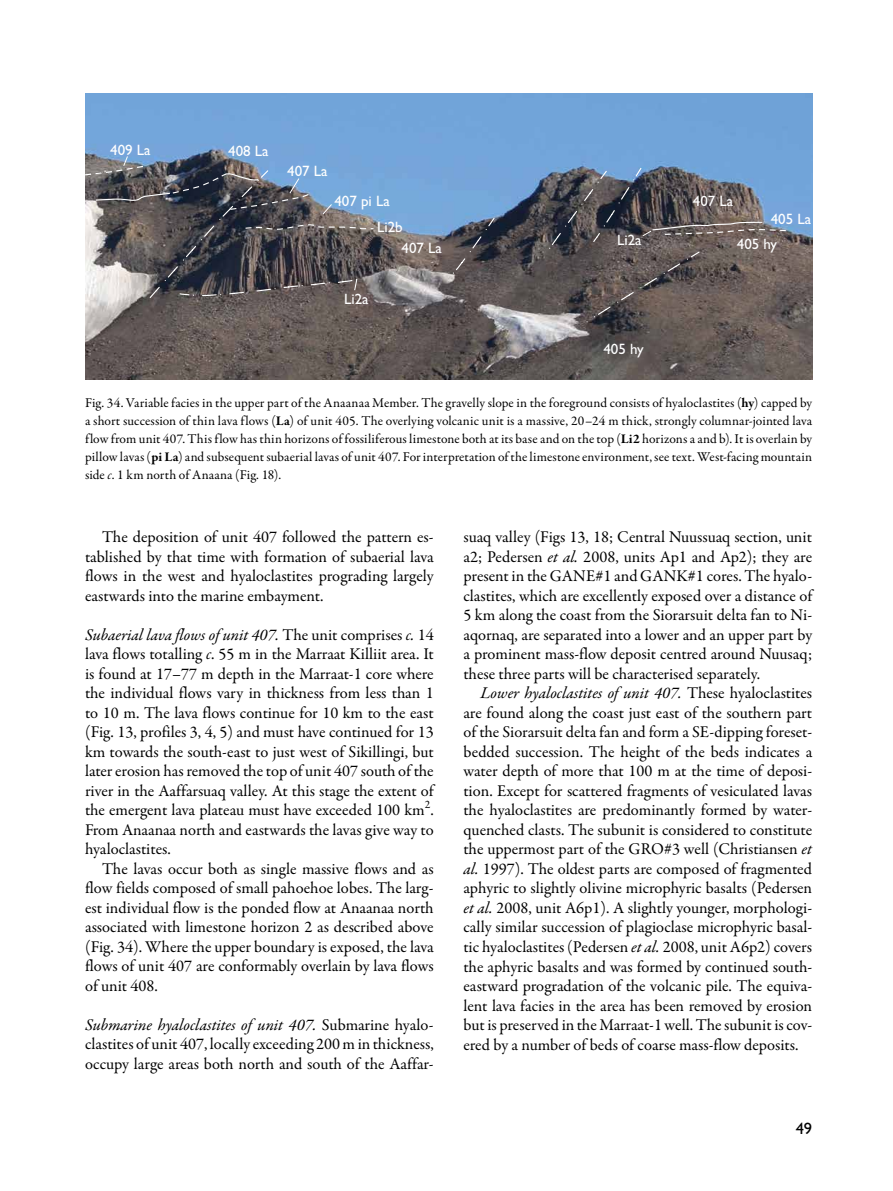
<style>
.page{position:relative;width:893px;height:1191px;background:#fff}
.page>*{position:absolute;margin:0;border:0;box-sizing:border-box;transform-origin:0 0}
.t1{font:16.5px/19.5px "Garamond Premr Pro";color:#000;text-align:justify}
.t2{font:16.5px "Gill Sans Alt One";color:#000}
.t3{font:15px "Gill Sans Alt One";color:#fff}
.t4{font:15px "Gill Sans Alt One";color:#000}
.t5{font:13.5px/18px "Garamond Premr Pro";letter-spacing:.005em;color:#000;text-align:justify}
.t6{font:11.55px "Garamond Premr Pro";color:#000}
.s1{font-weight:700}
.s2{font-style:italic}
</style>
<div class="page">
<img style="left:85px;top:94px;width:728px;height:286px">
<svg style="left:148px;top:167px;width:552px;height:156px;background:#5d6069"></svg>
<svg style="left:85px;top:156px;width:290px;height:74px;background:#616b7b"></svg>
<svg style="left:179px;top:277px;width:182px;height:19px;background:#544f52"></svg>
<svg style="left:642px;top:221px;width:145px;height:16px;background:#736d6d"></svg>
<p class="t3" style="left:110px;top:140px;width:42px">409 La</p>
<p class="t3" style="left:228px;top:140px;width:42px">408 La</p>
<p class="t3" style="left:287px;top:161px;width:42px">407 La</p>
<p class="t3" style="left:334px;top:191px;width:57px">407 pi La</p>
<p class="t3" style="left:377px;top:217px;width:27px">Li2b</p>
<p class="t3" style="left:344px;top:289px;width:26px">Li2a</p>
<p class="t3" style="left:402px;top:237px;width:42px">407 La</p>
<p class="t3" style="left:617px;top:229px;width:26px">Li2a</p>
<p class="t3" style="left:693px;top:191px;width:42px">407 La</p>
<p class="t3" style="left:771px;top:209px;width:42px">405 La</p>
<p class="t3" style="left:737px;top:233px;width:42px">405 hy</p>
<p class="t3" style="left:603px;top:338px;width:42px">405 hy</p>
<p class="t5" style="left:85px;top:394px;width:729px">Fig. 34. Variable facies in the upper part of the Anaanaa Member. The gravelly slope in the foreground consists of hyaloclastites (<span class="s1">hy</span>) capped by</p>
<p class="t4" style="left:604px;top:392px;width:199px">VF31_17cmIMG_0309slut_c.eps</p>
<p class="t5" style="left:85px;top:412px;width:729px">a short succession of thin lava flows (<span class="s1">La</span>) of unit 405. The overlying volcanic unit is a massive, 20–24 m thick, strongly columnar-jointed lava flow from unit 407. This flow has thin horizons of fossiliferous limestone both at its base and on the top (<span class="s1">Li2</span> horizons a and b). It is overlain by pillow lavas (<span class="s1">pi La</span>) and subsequent subaerial lavas of unit 407. For interpretation of the limestone environment, see text. West-facing mountain side <span class="s2">c</span>. 1 km north of Anaana (Fig. 18).</p>
<p class="t1" style="left:85px;top:527px;width:350px;text-indent:17px">The deposition of unit 407 followed the pattern es&shy;tablished by that time with formation of subaerial lava flows in the west and hyaloclastites prograding largely eastwards into the marine embayment.</p>
<p class="t1" style="left:85px;top:625px;width:350px"><span class="s2">Subaerial lava flows of unit 407.</span> The unit comprises <span class="s2">c.</span> 14 lava flows totalling <span class="s2">c</span>. 55 m in the Marraat Killiit area. It is found at 17–77 m depth in the Marraat-1 core where the individual flows vary in thickness from less than 1 to 10 m. The lava flows continue for 10 km to the east (Fig. 13, profiles 3, 4, 5) and must have continued for 13 km towards the south-east to just west of Sikillingi, but later erosion has removed the top of unit 407 south of the river in the Aaffarsuaq valley. At this stage the extent of the emergent lava plateau must have exceeded 100 km .</p>
<p class="t6" style="left:425px;top:797px;width:7px">2</p>
<p class="t1" style="left:85px;top:820px;width:350px">From Anaanaa north and eastwards the lavas give way to hyaloclastites.</p>
<p class="t1" style="left:85px;top:859px;width:350px;text-indent:17px">The lavas occur both as single massive flows and as flow fields composed of small pahoehoe lobes. The larg&shy;est individual flow is the ponded flow at Anaanaa north associated with limestone horizon 2 as described above (Fig. 34). Where the upper boundary is exposed, the lava flows of unit 407 are conformably overlain by lava flows of unit 408.</p>
<p class="t1" style="left:85px;top:1015px;width:350px"><span class="s2">Submarine hyaloclastites of unit 407.</span> Submarine hyalo&shy;clastites of unit 407, locally exceeding 200 m in thickness, occupy large areas both north and south of the Aaffar-</p>
<p class="t1" style="left:463px;top:528px;width:350px">suaq valley (Figs 13, 18; Central Nuussuaq section, unit a2; Pedersen <span class="s2">et al.</span> 2008, units Ap1 and Ap2); they are present in the GANE#1 and GANK#1 cores. The hyalo&shy;clastites, which are excellently exposed over a distance of 5 km along the coast from the Siorarsuit delta fan to Ni&shy;aqornaq, are separated into a lower and an upper part by a prominent mass-flow deposit centred around Nuusaq; these three parts will be characterised separately.</p>
<p class="t1" style="left:463px;top:684px;width:350px;text-indent:17px"><span class="s2">Lower hyaloclastites of unit 407.</span> These hyaloclastites are found along the coast just east of the southern part of the Siorarsuit delta fan and form a SE-dipping foreset&shy;bedded succession. The height of the beds indicates a water depth of more that 100 m at the time of deposi&shy;tion. Except for scattered fragments of vesiculated lavas the hyaloclastites are predominantly formed by water&shy;quenched clasts. The subunit is considered to constitute the uppermost part of the GRO#3 well (Christiansen <span class="s2">et al.</span> 1997). The oldest parts are composed of fragmented aphyric to slightly olivine microphyric basalts (Pedersen <span class="s2">et al.</span> 2008, unit A6p1). A slightly younger, morphologi&shy;cally similar succession of plagioclase microphyric basal&shy;tic hyaloclastites (Pedersen <span class="s2">et al.</span> 2008, unit A6p2) covers the aphyric basalts and was formed by continued south&shy;eastward progradation of the volcanic pile. The equiva&shy;lent lava facies in the area has been removed by erosion but is preserved in the Marraat-1 well. The subunit is cov&shy;ered by a number of beds of coarse mass-flow deposits.</p>
<p class="t2" style="left:796px;top:1117px;width:18px">49</p>
</div>
